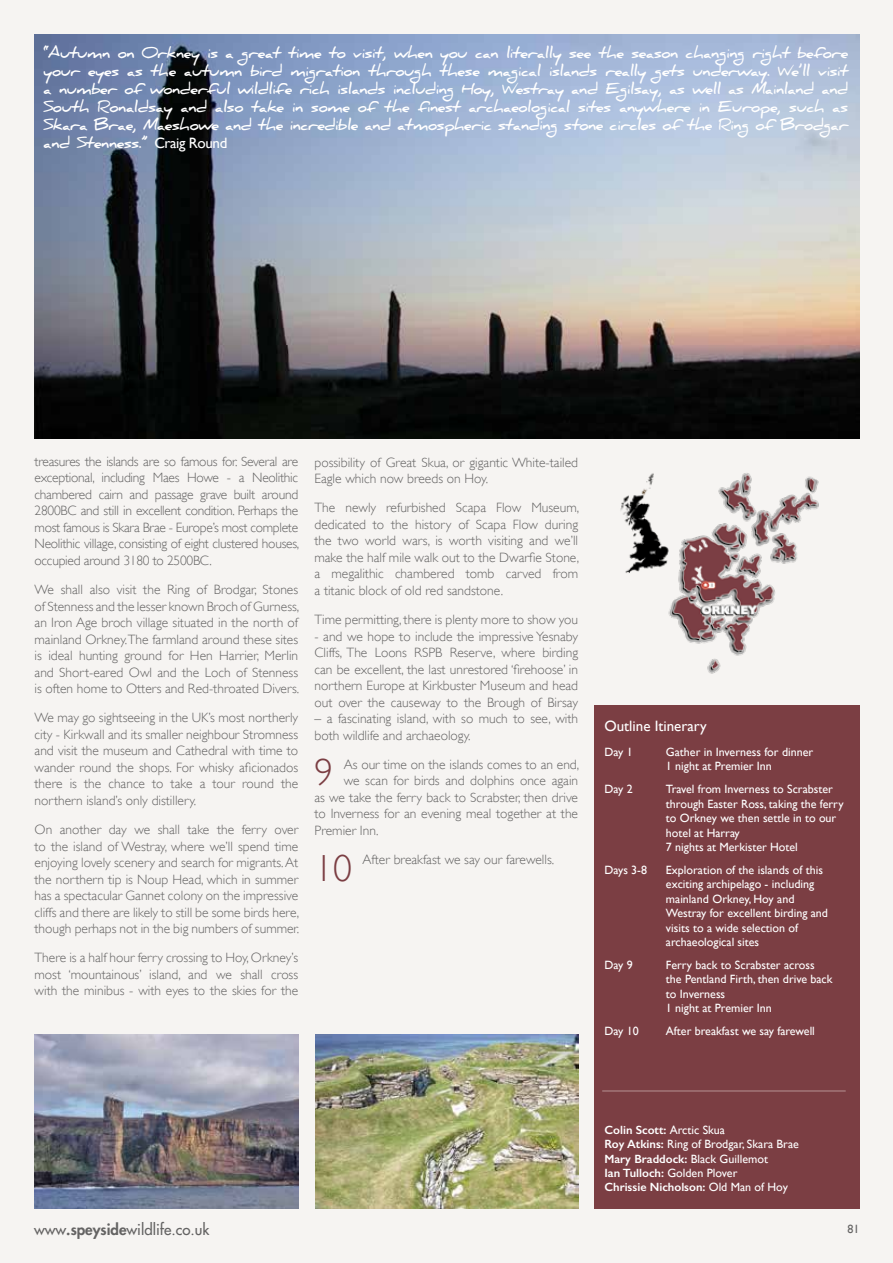
<style>
.page{position:relative;width:893px;height:1263px;background:#f6f4f2}
.page>*{position:absolute;margin:0;border:0;box-sizing:border-box;transform-origin:0 0}
.t1{font:300 37.65px "Gill Sans";color:#7b3e43}
.t2{font:700 15px/18px "Daniel";letter-spacing:-.025em;color:#fff;text-align:justify}
.t3{font:500 15px "Futura Std";color:#646363}
.t4{font:15px "Gill Sans";color:#fff}
.t5{font:300 13.5px/16.5px "Gill Sans";color:#646363;text-align:justify}
.t6{font:12px/14.4px "Gill Sans";color:#fff}
.t7{font:12px/14.4px "Gill Sans";color:#fff}
.t8{font:12px "Gill Sans";color:#646363}
.s1{font-family:"Gill Sans";font-weight:400}
.s2{font-weight:600}
.s3{font-weight:800}
</style>
<div class="page">
<img style="left:35px;top:35px;width:824px;height:403px">
<img style="left:620px;top:473px;width:199px;height:201px">
<div style="left:594px;top:705px;width:265px;height:503px;background:#7b3e43"></div>
<hr style="left:602px;top:1090px;width:244px;height:1px;background:#b79393">
<img style="left:35px;top:1034px;width:263px;height:174px">
<img style="left:315px;top:1034px;width:264px;height:174px">
<p class="t2" style="left:44px;top:44px;width:806px">“Autumn on Orkney is a great time to visit, when you can literally see the season changing right before your eyes as the autumn bird migration through these magical islands really gets underway. We’ll visit a number of wonderful wildlife rich islands including Hoy, Westray and Egilsay, as well as Mainland and South Ronaldsay and also take in some of the finest archaeological sites anywhere in Europe, such as Skara Brae, Maeshowe and the incredible and atmospheric standing stone circles of the Ring of Brodgar and Stenness.” <span class="s1">Craig Round</span></p>
<p class="t5" style="left:35px;top:453px;width:266px">treasures the islands are so famous for. Several are exceptional, including Maes Howe - a Neolithic chambered cairn and passage grave built around 2800BC and still in excellent condition. Perhaps the most famous is Skara Brae - Europe’s most complete Neolithic village, consisting of eight clustered houses, occupied around 3180 to 2500BC.</p>
<p class="t5" style="left:35px;top:581px;width:266px">We shall also visit the Ring of Brodgar, Stones of Stenness and the lesser known Broch of Gurness, an Iron Age broch village situated in the north of mainland Orkney.The farmland around these sites is ideal hunting ground for Hen Harrier, Merlin and Short-eared Owl and the Loch of Stenness is often home to Otters and Red-throated Divers.</p>
<p class="t5" style="left:35px;top:710px;width:265px">We may go sightseeing in the UK’s most northerly city - Kirkwall and its smaller neighbour Stromness and visit the museum and Cathedral with time to wander round the shops. For whisky aficionados there is the chance to take a tour round the northern island’s only distillery.</p>
<p class="t5" style="left:35px;top:821px;width:266px">On another day we shall take the ferry over to the island of Westray, where we’ll spend time enjoying lovely scenery and search for migrants. At the northern tip is Noup Head, which in summer has a spectacular Gannet colony on the impressive cliffs and there are likely to still be some birds here, though perhaps not in the big numbers of summer.</p>
<p class="t5" style="left:35px;top:950px;width:265px">There is a half hour ferry crossing to Hoy, Orkney’s most ‘mountainous’ island, and we shall cross with the minibus - with eyes to the skies for the</p>
<p class="t5" style="left:314px;top:454px;width:265px">possibility of Great Skua, or gigantic White-tailed<br>Eagle which now breeds on Hoy.</p>
<p class="t5" style="left:314px;top:499px;width:266px">The newly refurbished Scapa Flow Museum, dedicated to the history of Scapa Flow during the two world wars, is worth visiting and we’ll make the half mile walk out to the Dwarfie Stone, a megalithic chambered tomb carved from a titanic block of old red sandstone.</p>
<p class="t5" style="left:314px;top:611px;width:265px">Time permitting, there is plenty more to show you</p>
<p class="t5" style="left:314px;top:628px;width:265px">- and we hope to include the impressive Yesnaby Cliffs, The Loons RSPB Reserve, where birding can be excellent, the last unrestored ‘firehoose’ in northern Europe at Kirkbuster Museum and head out over the causeway to the Brough of Birsay</p>
<p class="t5" style="left:314px;top:710px;width:265px">– a fascinating island, with so much to see, with both wildlife and archaeology.</p>
<h1 class="t1" style="left:314px;top:751px;width:20px">9</h1>
<p class="t5" style="left:344px;top:756px;width:237px">As our time on the islands comes to an end,</p>
<p class="t5" style="left:344px;top:773px;width:236px">we scan for birds and dolphins once again</p>
<p class="t5" style="left:314px;top:789px;width:265px">as we take the ferry back to Scrabster, then drive</p>
<p class="t5" style="left:314px;top:806px;width:265px">to Inverness for an evening meal together at the</p>
<p class="t5" style="left:314px;top:822px;width:65px">Premier Inn.</p>
<h1 class="t1" style="left:314px;top:846px;width:39px">10</h1>
<p class="t5" style="left:363px;top:851px;width:193px">After breakfast we say our farewells.</p>
<p class="t4" style="left:604px;top:717px;width:104px">Outline Itinerary</p>
<p class="t6" style="left:604px;top:745px;width:30px">Day 1</p>
<p class="t6" style="left:666px;top:745px;width:149px">Gather in Inverness for dinner<br>1 night at Premier Inn</p>
<p class="t6" style="left:604px;top:782px;width:30px">Day 2</p>
<p class="t6" style="left:666px;top:782px;width:179px">Travel from Inverness to Scrabster through Easter Ross, taking the ferry to Orkney we then settle in to our hotel at Harray<br>7 nights at Merkister Hotel</p>
<p class="t6" style="left:604px;top:863px;width:44px">Days 3-8</p>
<p class="t6" style="left:666px;top:863px;width:164px">Exploration of the islands of this exciting archipelago - including mainland Orkney, Hoy and<br>Westray for excellent birding and visits to a wide selection of archaeological sites</p>
<p class="t6" style="left:604px;top:958px;width:30px">Day 9</p>
<p class="t6" style="left:666px;top:958px;width:168px">Ferry back to Scrabster across the Pentland Firth, then drive back to Inverness<br>1 night at Premier Inn</p>
<p class="t6" style="left:604px;top:1024px;width:36px">Day 10</p>
<p class="t6" style="left:666px;top:1024px;width:150px">After breakfast we say farewell</p>
<p class="t7" style="left:604px;top:1122px;width:196px"><span class="s2">Colin Scott:</span> Arctic Skua<br><span class="s2">Roy Atkins:</span> Ring of Brodgar, Skara Brae<br><span class="s2">Mary Braddock:</span> Black Guillemot<br><span class="s2">Ian Tulloch:</span> Golden Plover<br><span class="s2">Chrissie Nicholson:</span> Old Man of Hoy</p>
<p class="t3" style="left:34px;top:1220px;width:177px">www<span class="s3">.speyside</span>wildlife.co.uk</p>
<p class="t8" style="left:847px;top:1222px;width:13px">81</p>
</div>
